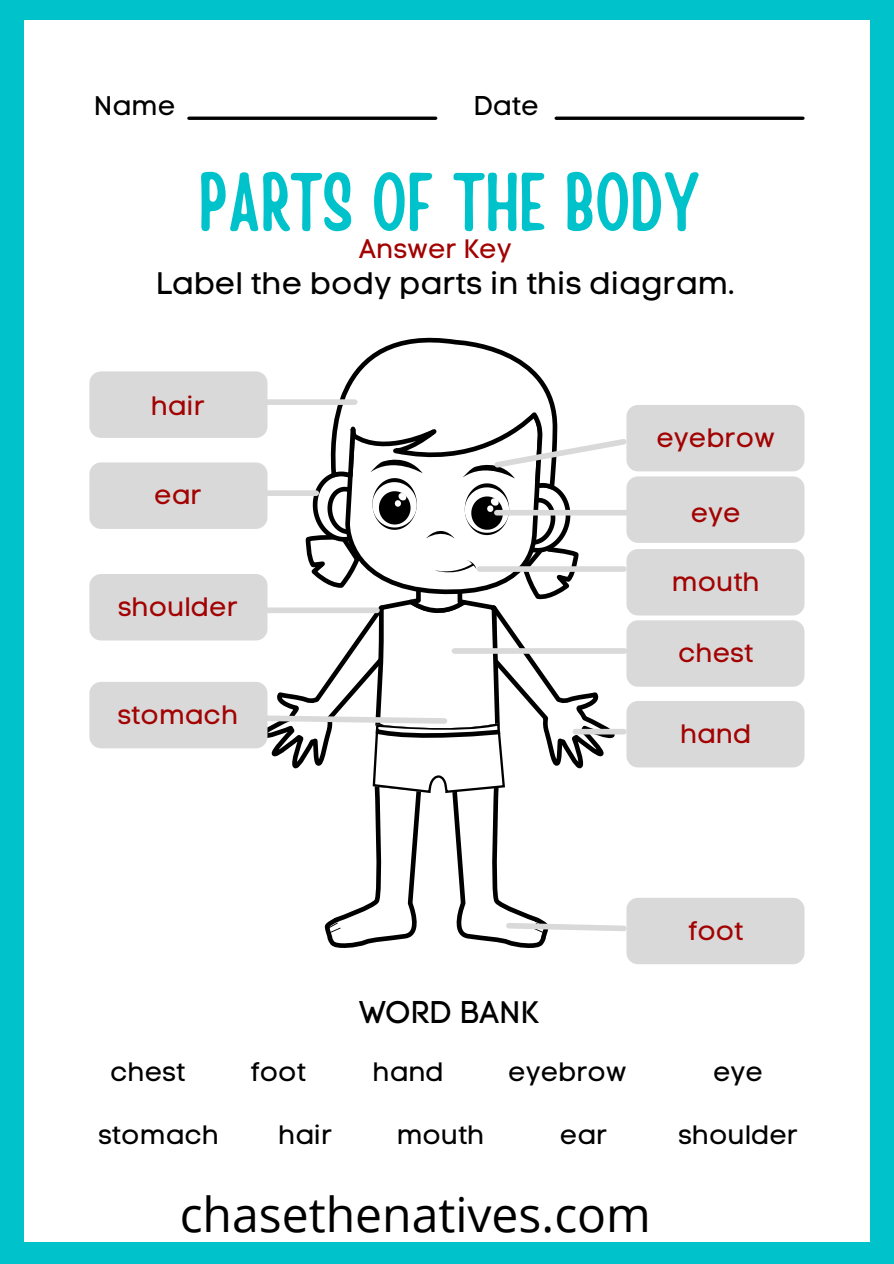
<style>
.page{position:relative;width:894px;height:1264px;background:#fff}
.page>*{position:absolute;margin:0;border:0;box-sizing:border-box;transform-origin:0 0}
.t1{font:81.6px "Handy Casual Condensed";color:#00c2cb}
.t2{font:48px "Open Sans";color:#000}
.t3{font:31.05px "Code Pro Normal LC";color:#000}
.t4{font:26.85px "Code Pro Normal LC";color:#000}
.t5{font:26.55px "Code Pro Normal LC";color:#a20202}
.t6{font:26.55px "Code Pro Normal LC";color:#000}
</style>
<div class="page">
<div style="left:0;top:0;width:893px;height:1263px;background:#00c2cb"></div>
<div style="left:24px;top:20px;width:845px;height:1221px;background:#fff"></div>
<hr style="left:189px;top:117px;width:246px;height:3px;background:#000">
<hr style="left:556px;top:117px;width:246px;height:3px;background:#000">
<div style="left:89px;top:682px;width:178px;height:66px;background:#d9d9d9;border-radius:12px"></div>
<div style="left:626px;top:620px;width:178px;height:66px;background:#d9d9d9;border-radius:12px"></div>
<div style="left:626px;top:897px;width:178px;height:67px;background:#d9d9d9;border-radius:12px"></div>
<div style="left:89px;top:574px;width:178px;height:66px;background:#d9d9d9;border-radius:12px"></div>
<div style="left:89px;top:462px;width:178px;height:67px;background:#d9d9d9;border-radius:12px"></div>
<svg style="left:257px;top:337px;width:373px;height:614px"></svg>
<div style="left:89px;top:371px;width:178px;height:67px;background:#d9d9d9;border-radius:12px"></div>
<div style="left:626px;top:476px;width:178px;height:67px;background:#d9d9d9;border-radius:12px"></div>
<div style="left:626px;top:549px;width:178px;height:66px;background:#d9d9d9;border-radius:12px"></div>
<div style="left:626px;top:405px;width:178px;height:66px;background:#d9d9d9;border-radius:12px"></div>
<div style="left:626px;top:701px;width:178px;height:66px;background:#d9d9d9;border-radius:12px"></div>
<div style="left:575px;top:729px;width:48px;height:5px;background:#d9d9d9"></div>
<p class="t4" style="left:94px;top:89px;width:83px">Name</p>
<p class="t4" style="left:473px;top:89px;width:67px">Date</p>
<p class="t1" style="left:199px;top:149px;width:502px">PARTS OF THE BODY</p>
<p class="t3" style="left:156px;top:264px;width:580px">Label the body parts in this diagram.</p>
<p class="t5" style="left:359px;top:233px;width:154px">Answer Key</p>
<p class="t5" style="left:151px;top:390px;width:56px">hair</p>
<p class="t5" style="left:154px;top:479px;width:49px">ear</p>
<p class="t5" style="left:118px;top:590px;width:122px">shoulder</p>
<p class="t5" style="left:117px;top:698px;width:122px">stomach</p>
<p class="t3" style="left:359px;top:993px;width:181px">WORD BANK</p>
<p class="t5" style="left:656px;top:421px;width:120px">eyebrow</p>
<p class="t5" style="left:690px;top:497px;width:52px">eye</p>
<p class="t5" style="left:671px;top:565px;width:90px">mouth</p>
<p class="t5" style="left:678px;top:637px;width:77px">chest</p>
<p class="t5" style="left:679px;top:717px;width:73px">hand</p>
<p class="t5" style="left:687px;top:915px;width:57px">foot</p>
<p class="t6" style="left:110px;top:1056px;width:77px">chest</p>
<p class="t6" style="left:250px;top:1056px;width:57px">foot</p>
<p class="t6" style="left:372px;top:1056px;width:73px">hand</p>
<p class="t6" style="left:508px;top:1056px;width:120px">eyebrow</p>
<p class="t6" style="left:712px;top:1056px;width:52px">eye</p>
<p class="t6" style="left:98px;top:1118px;width:122px">stomach</p>
<p class="t6" style="left:278px;top:1118px;width:56px">hair</p>
<p class="t6" style="left:396px;top:1118px;width:90px">mouth</p>
<p class="t6" style="left:559px;top:1118px;width:49px">ear</p>
<p class="t6" style="left:677px;top:1118px;width:122px">shoulder</p>
<p class="t2" style="left:180px;top:1180px;width:472px">chasethenatives.com</p>
</div>
